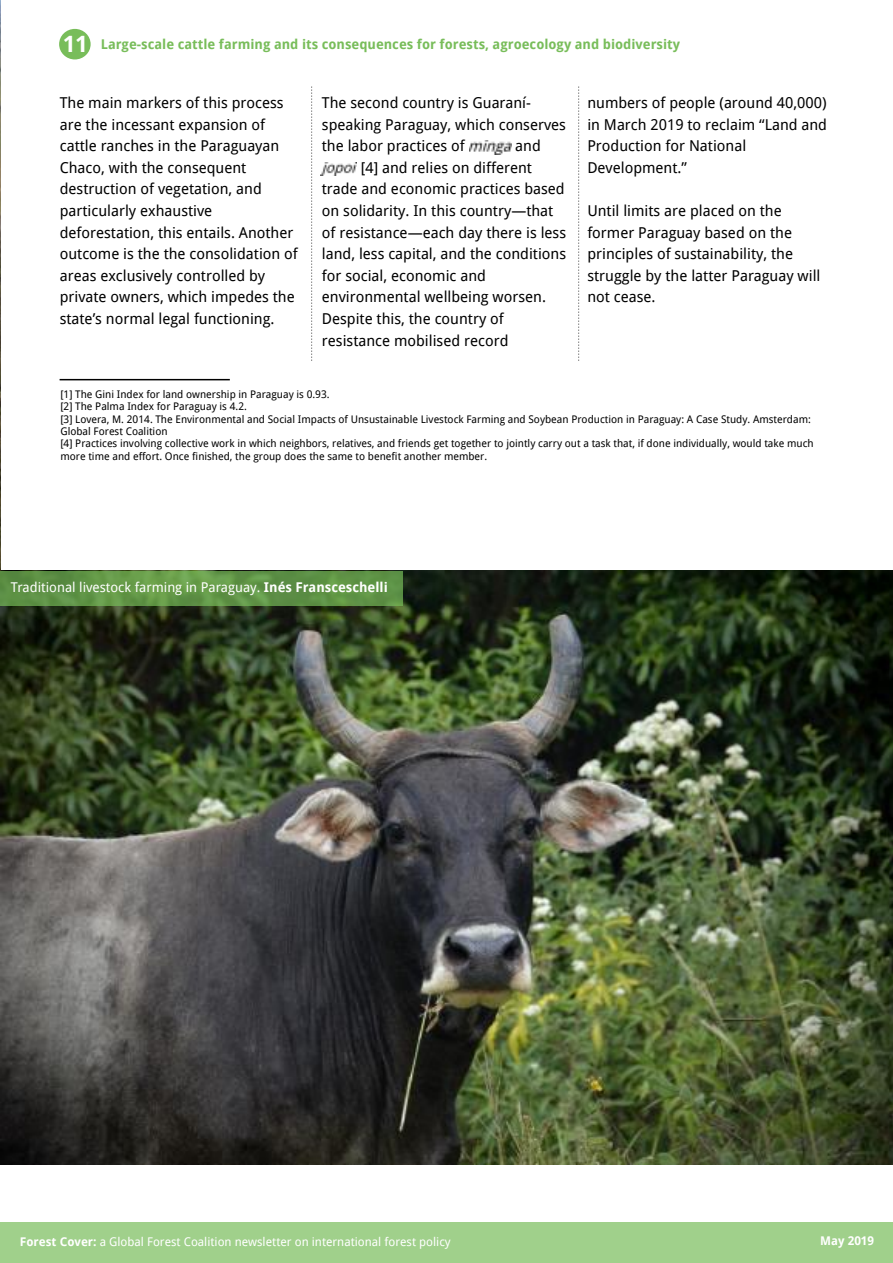
<style>
.page{position:relative;width:893px;height:1263px;background:#fff}
.page>*{position:absolute;margin:0;border:0;box-sizing:border-box;transform-origin:0 0}
.t1{font:700 22.5px "Droid Sans";color:#fff}
.t2{font:15px/21.6px "Droid Sans";color:#000}
.t3{font:700 13.5px "Droid Sans";color:#78bd5a}
.t4{font:13.5px "Droid Sans";color:#fff}
.t5{font:12px "Droid Sans";color:#fff}
.t6{font:700 12px "Droid Sans";color:#fff}
.t7{font:10.5px/12.3px "Droid Sans";color:#000}
.s1{font-weight:700}
</style>
<div class="page">
<div style="left:0;top:1223px;width:893px;height:40px;background:#a0d08b"></div>
<div style="left:59px;top:29px;width:32px;height:30px;background:#78bd5a;border-radius:50%"></div>
<svg style="left:311px;top:87px;width:1px;height:274px"></svg>
<svg style="left:578px;top:87px;width:1px;height:274px"></svg>
<hr style="left:60px;top:379px;width:170px;height:1px;background:#000">
<img style="left:0;top:571px;width:893px;height:594px">
<img style="left:0;top:0;width:1px;height:570px">
<div style="left:0;top:571px;width:403px;height:34px;background:#78bd5a;opacity:.7"></div>
<img style="left:469px;top:140px;width:42px;height:14px">
<img style="left:321px;top:162px;width:35px;height:14px">
<h1 class="t1" style="left:63px;top:31px;width:26px">11</h1>
<p class="t3" style="left:101px;top:36px;width:581px">Large-scale cattle farming and its consequences for forests, agroecology and biodiversity</p>
<p class="t2" style="left:60px;top:92px;width:240px">The main markers of this process are the incessant expansion of cattle ranches in the Paraguayan<br>Chaco, with the consequent destruction of vegetation, and particularly exhaustive deforestation, this entails. Another outcome is the the consolidation of areas exclusively controlled by private owners, which impedes the state’s normal legal functioning.</p>
<p class="t2" style="left:322px;top:92px;width:246px">The second country is Guaraní&shy;speaking Paraguay, which conserves the labor practices of</p>
<p class="t2" style="left:515px;top:135px;width:27px">and</p>
<p class="t2" style="left:361px;top:157px;width:173px">[4] and relies on different</p>
<p class="t2" style="left:322px;top:178px;width:244px">trade and economic practices based</p>
<p class="t2" style="left:322px;top:200px;width:233px">on solidarity. In this country—that</p>
<p class="t2" style="left:322px;top:222px;width:246px">of resistance—each day there is less</p>
<p class="t2" style="left:322px;top:243px;width:246px">land, less capital, and the conditions</p>
<p class="t2" style="left:322px;top:265px;width:166px">for social, economic and</p>
<p class="t2" style="left:322px;top:286px;width:226px">environmental wellbeing worsen.</p>
<p class="t2" style="left:322px;top:308px;width:183px">Despite this, the country of</p>
<p class="t2" style="left:322px;top:330px;width:188px">resistance mobilised record</p>
<p class="t2" style="left:587px;top:92px;width:241px">numbers of people (around 40,000) in March 2019 to reclaim “Land and<br>Production for National<br>Development.”</p>
<p class="t2" style="left:587px;top:200px;width:235px">Until limits are placed on the former Paraguay based on the principles of sustainability, the struggle by the latter Paraguay will not cease.</p>
<p class="t7" style="left:60px;top:388px;width:755px">[1] The Gini Index for land ownership in Paraguay is 0.93.<br>[2] The Palma Index for Paraguay is 4.2.<br>[3] Lovera, M. 2014. The Environmental and Social Impacts of Unsustainable Livestock Farming and Soybean Production in Paraguay: A Case Study. Amsterdam:<br>Global Forest Coalition<br>[4] Practices involving collective work in which neighbors, relatives, and friends get together to jointly carry out a task that, if done individually, would take much more time and effort. Once finished, the group does the same to benefit another member.</p>
<p class="t4" style="left:11px;top:579px;width:378px">Traditional livestock farming in Paraguay. <span class="s1">Inés Fransceschelli</span></p>
<p class="t5" style="left:20px;top:1234px;width:432px"><span class="s1">Forest Cover:</span> a Global Forest Coalition newsletter on international forest policy</p>
<p class="t6" style="left:820px;top:1234px;width:55px">May 2019</p>
</div>
